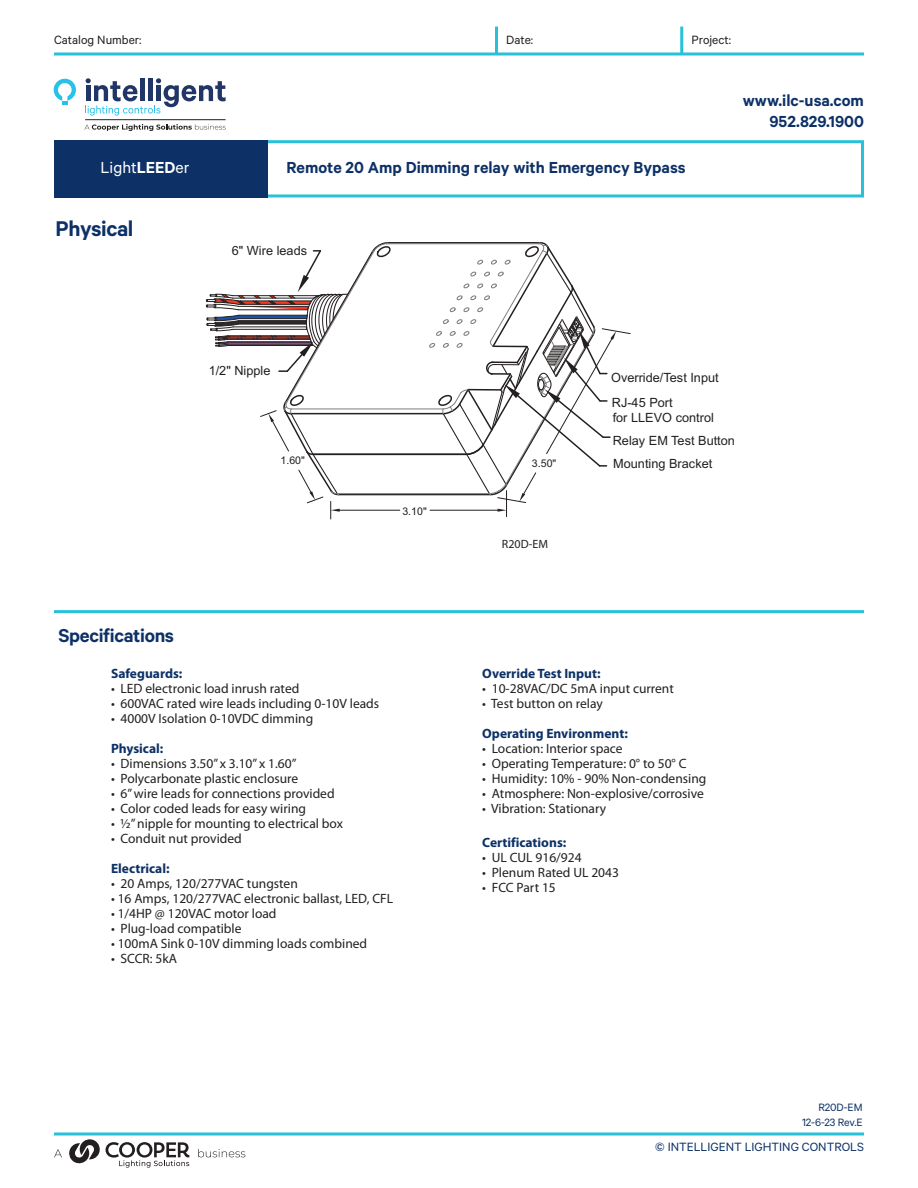
<style>
.page{position:relative;width:918px;height:1188px;background:#fff}
.page>*{position:absolute;margin:0;border:0;box-sizing:border-box;transform-origin:0 0}
.t1{font:600 24px "Calibre";letter-spacing:-.015em;color:#0d3166}
.t2{font:600 21px "Calibre";letter-spacing:-.015em;color:#0d3166}
.t3{font:600 18px/21.6px "Calibre";color:#0d3166;text-align:right}
.t4{font:18px "Calibre";color:#fff}
.t5{font:13.5px "Myriad Pro";color:#231f20}
.t6{font:700 13.5px "Myriad Pro";color:#0d3166}
.t7{font:13.5px "Calibre";color:#0d3166}
.t8{font:13.5px "Calibre";color:#231f20}
.t9{font:12.75px/15px "Arial";color:#231f20}
.t10{font:12px/15px "Calibre";letter-spacing:-.01em;color:#0d3166;text-align:right}
.t11{font:12px "Myriad Pro";color:#231f20}
.t12{font:10.65px "Arial";color:#231f20}
.s1{font-weight:600}
</style>
<div class="page">
<hr style="left:339px;top:494px;width:152px;height:1px;background:#231f20">
<hr style="left:337px;top:493px;width:152px;height:1px;background:#827f7d">
<hr style="left:388px;top:242px;width:152px;height:2px;background:#231f20">
<hr style="left:291px;top:413px;width:152px;height:1px;background:#231f20">
<hr style="left:313px;top:454px;width:154px;height:1px;background:#231f20">
<hr style="left:386px;top:244px;width:153px;height:1px;background:#827f7d">
<hr style="left:291px;top:409px;width:152px;height:1px;background:#827f7d">
<hr style="left:340px;top:510px;width:60px;height:1px;background:#231f20">
<svg style="left:429px;top:242px;width:202px;height:275px"></svg>
<svg style="left:206px;top:242px;width:185px;height:277px"></svg>
<svg style="left:54px;top:52px;width:810px;height:4px;background:#5dcfe2"></svg>
<svg style="left:54px;top:1132px;width:810px;height:4px;background:#5ecfe3"></svg>
<hr style="left:495px;top:27px;width:3px;height:27px;background:#29c0da">
<hr style="left:680px;top:27px;width:3px;height:27px;background:#29c0da">
<div style="left:249px;top:140px;width:615px;height:57px;border:3px solid #29c0da"></div>
<div style="left:54px;top:140px;width:213px;height:57px;background:#0d3166"></div>
<hr style="left:54px;top:610px;width:810px;height:3px;background:#29c0da">
<svg style="left:54px;top:79px;width:22px;height:26px"></svg>
<svg style="left:85px;top:78px;width:141px;height:38px"></svg>
<svg style="left:84px;top:124px;width:142px;height:7px"></svg>
<hr style="left:85px;top:119px;width:141px;height:1px;background:#231f20">
<svg style="left:69px;top:1139px;width:120px;height:29px"></svg>
<svg style="left:198px;top:1149px;width:47px;height:8px"></svg>
<svg style="left:54px;top:1149px;width:8px;height:8px"></svg>
<p class="t8" style="left:54px;top:35px;width:89px">Catalog Number:</p>
<p class="t8" style="left:506px;top:35px;width:28px">Date:</p>
<p class="t8" style="left:692px;top:35px;width:41px">Project:</p>
<h3 class="t4" style="left:100px;top:161px;width:91px">Light<span class="s1">LEED</span>er</h3>
<h3 class="t3" style="left:286px;top:157px;width:401px">Remote 20 Amp Dimming relay with Emergency Bypass</h3>
<h1 class="t1" style="left:56px;top:220px;width:80px">Physical</h1>
<p class="t9" style="left:232px;top:245px;width:77px">6" Wire leads</p>
<h3 class="t3" style="left:743px;top:91px;width:123px">www.ilc-usa.com<br>952.829.1900</h3>
<h2 class="t2" style="left:58px;top:628px;width:117px">Specifications</h2>
<p class="t9" style="left:209px;top:365px;width:63px">1/2" Nipple</p>
<p class="t9" style="left:611px;top:371px;width:109px">Override/Test Input</p>
<p class="t9" style="left:612px;top:397px;width:104px">RJ-45 Port<br>for LLEVO control</p>
<p class="t9" style="left:613px;top:434px;width:124px">Relay EM Test Button</p>
<p class="t12" style="left:280px;top:457px;width:26px">1.60"</p>
<p class="t12" style="left:532px;top:460px;width:26px">3.50"</p>
<p class="t9" style="left:613px;top:458px;width:101px">Mounting Bracket</p>
<p class="t12" style="left:402px;top:507px;width:26px">3.10"</p>
<p class="t11" style="left:502px;top:540px;width:48px">R20D-EM</p>
<p class="t6" style="left:111px;top:668px;width:73px">Safeguards:</p>
<p class="t5" style="left:111px;top:683px;width:190px">• LED electronic load inrush rated</p>
<p class="t5" style="left:111px;top:698px;width:270px">• 600VAC rated wire leads including 0-10V leads</p>
<p class="t5" style="left:111px;top:713px;width:204px">• 4000V Isolation 0-10VDC dimming</p>
<p class="t6" style="left:111px;top:743px;width:54px">Physical:</p>
<p class="t5" style="left:111px;top:758px;width:187px">• Dimensions 3.50” x 3.10” x 1.60”</p>
<p class="t5" style="left:111px;top:773px;width:189px">• Polycarbonate plastic enclosure</p>
<p class="t5" style="left:111px;top:788px;width:225px">• 6” wire leads for connections provided</p>
<p class="t5" style="left:111px;top:803px;width:197px">• Color coded leads for easy wiring</p>
<p class="t5" style="left:111px;top:818px;width:234px">• ½” nipple for mounting to electrical box</p>
<p class="t5" style="left:111px;top:833px;width:132px">• Conduit nut provided</p>
<p class="t6" style="left:111px;top:863px;width:60px">Electrical:</p>
<p class="t5" style="left:111px;top:878px;width:188px">• 20 Amps, 120/277VAC tungsten</p>
<p class="t5" style="left:111px;top:893px;width:284px">• 16 Amps, 120/277VAC electronic ballast, LED, CFL</p>
<p class="t5" style="left:111px;top:908px;width:167px">• 1/4HP @ 120VAC motor load</p>
<p class="t5" style="left:111px;top:923px;width:132px">• Plug-load compatible</p>
<p class="t5" style="left:111px;top:938px;width:258px">• 100mA Sink 0-10V dimming loads combined</p>
<p class="t5" style="left:111px;top:953px;width:68px">• SCCR: 5kA</p>
<p class="t6" style="left:482px;top:668px;width:120px">Override Test Input:</p>
<p class="t5" style="left:482px;top:683px;width:193px">• 10-28VAC/DC 5mA input current</p>
<p class="t5" style="left:482px;top:698px;width:122px">• Test button on relay</p>
<p class="t6" style="left:482px;top:728px;width:147px">Operating Environment:</p>
<p class="t5" style="left:482px;top:743px;width:142px">• Location: Interior space</p>
<p class="t5" style="left:482px;top:758px;width:206px">• Operating Temperature: 0° to 50° C</p>
<p class="t5" style="left:482px;top:773px;width:226px">• Humidity: 10% - 90% Non-condensing</p>
<p class="t5" style="left:482px;top:788px;width:223px">• Atmosphere: Non-explosive/corrosive</p>
<p class="t5" style="left:482px;top:803px;width:125px">• Vibration: Stationary</p>
<p class="t6" style="left:482px;top:838px;width:86px">Certifications:</p>
<p class="t5" style="left:482px;top:853px;width:101px">• UL CUL 916/924</p>
<p class="t5" style="left:482px;top:868px;width:138px">• Plenum Rated UL 2043</p>
<p class="t5" style="left:482px;top:883px;width:75px">• FCC Part 15</p>
<p class="t10" style="left:802px;top:1101px;width:62px">R20D-EM<br>12-6-23 Rev.E</p>
<p class="t7" style="left:655px;top:1142px;width:210px">© INTELLIGENT LIGHTING CONTROLS</p>
</div>
